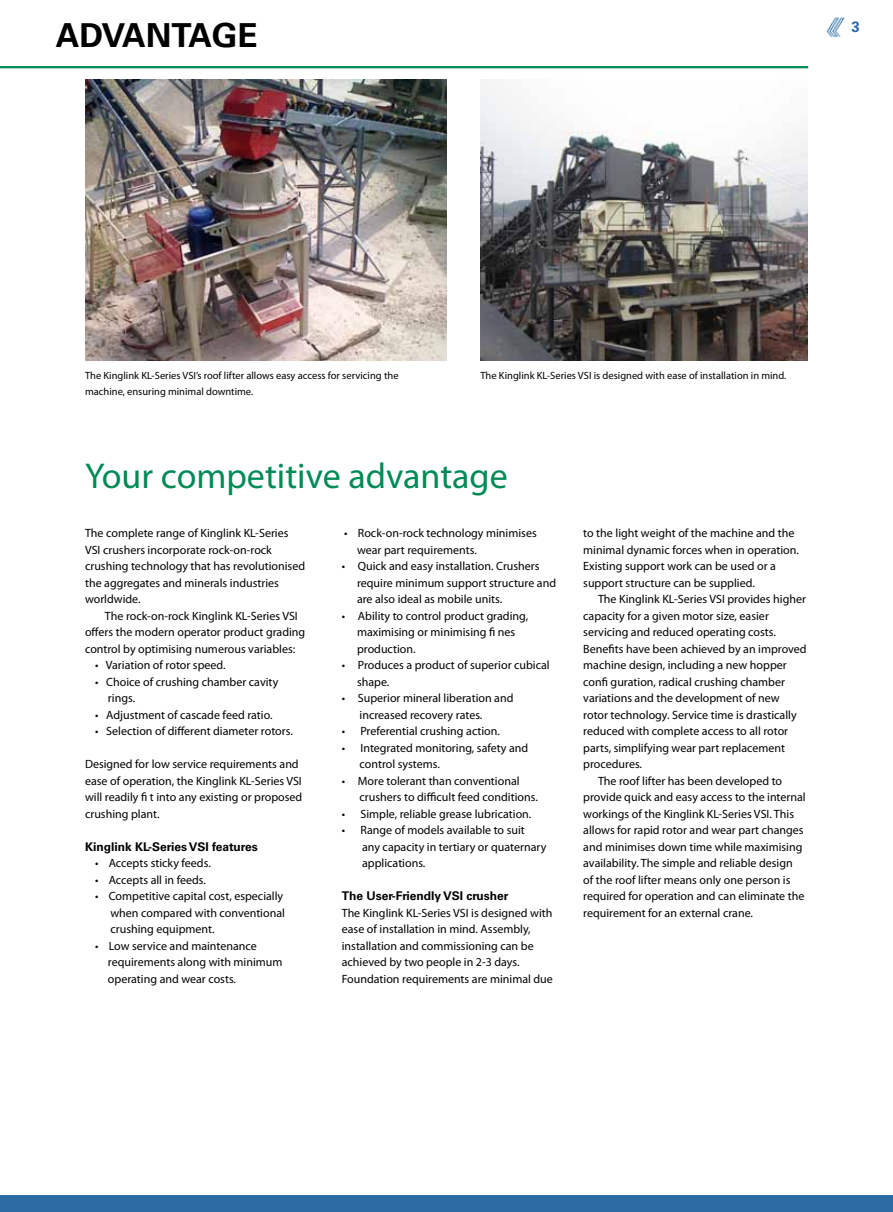
<style>
.page{position:relative;width:893px;height:1212px;background:#fff}
.page>*{position:absolute;margin:0;border:0;box-sizing:border-box;transform-origin:0 0}
.t1{font:36px "Myriad Pro";color:#008a56}
.t2{font:700 33px "Univers LT Std";color:#000}
.t3{font:700 15px "Univers LT Std";color:#2c6ba3}
.t4{font:12px/16.5px "Myriad Pro";color:#000}
.t5{font:700 12px "Univers LT Std";color:#000}
.t6{font:10.5px/16.5px "Myriad Pro";color:#000}
</style>
<div class="page">
<img style="left:826px;top:17px;width:19px;height:21px">
<div style="left:0;top:1196px;width:893px;height:16px;background:#2c6ba3"></div>
<hr style="left:0;top:66px;width:808px;height:2px;background:#008a56">
<img style="left:85px;top:79px;width:361px;height:282px">
<img style="left:480px;top:79px;width:328px;height:282px">
<h2 class="t2" style="left:56px;top:16px;width:203px">advantage</h2>
<p class="t3" style="left:851px;top:18px;width:10px">3</p>
<p class="t6" style="left:85px;top:367px;width:315px">The Kinglink KL-Series VSI’s roof lifter allows easy access for servicing the machine, ensuring minimal downtime.</p>
<p class="t6" style="left:480px;top:367px;width:307px">The Kinglink KL-Series VSI is designed with ease of installation in mind.</p>
<h1 class="t1" style="left:85px;top:453px;width:424px">Your competitive advantage</h1>
<p class="t4" style="left:85px;top:525px;width:222px">The complete range of Kinglink KL-Series VSI crushers incorporate rock-on-rock crushing technology that has revolutionised the aggregates and minerals industries worldwide.</p>
<p class="t4" style="left:85px;top:607px;width:222px;text-indent:20px">The rock-on-rock Kinglink KL-Series VSI offers the modern operator product grading control by optimising numerous variables:</p>
<p class="t4" style="left:95px;top:657px;width:132px">• Variation of rotor speed.</p>
<p class="t4" style="left:108px;top:673px;width:172px;text-indent:-13px">• Choice of crushing chamber cavity rings.</p>
<p class="t4" style="left:95px;top:706px;width:179px">• Adjustment of cascade feed ratio.</p>
<p class="t4" style="left:95px;top:723px;width:199px">• Selection of different diameter rotors.</p>
<p class="t4" style="left:85px;top:756px;width:219px">Designed for low service requirements and ease of operation, the Kinglink KL-Series VSI will readily fi t into any existing or proposed crushing plant.</p>
<p class="t5" style="left:85px;top:839px;width:174px">Kinglink KL-Series VSI features</p>
<p class="t4" style="left:95px;top:855px;width:117px">• Accepts sticky feeds.</p>
<p class="t4" style="left:95px;top:871px;width:112px">• Accepts all in feeds.</p>
<p class="t4" style="left:110px;top:888px;width:176px;text-indent:-15px">• Competitive capital cost, especially when compared with conventional crushing equipment.</p>
<p class="t4" style="left:108px;top:937px;width:176px;text-indent:-13px">• Low service and maintenance requirements along with minimum operating and wear costs.</p>
<p class="t4" style="left:357px;top:525px;width:181px;text-indent:-13px">• Rock-on-rock technology minimises wear part requirements.</p>
<p class="t4" style="left:357px;top:558px;width:201px;text-indent:-15px">• Quick and easy installation. Crushers require minimum support structure and are also ideal as mobile units.</p>
<p class="t4" style="left:357px;top:607px;width:173px;text-indent:-15px">• Ability to control product grading, maximising or minimising fi nes production.</p>
<p class="t4" style="left:357px;top:657px;width:194px;text-indent:-15px">• Produces a product of superior cubical shape.</p>
<p class="t4" style="left:360px;top:690px;width:155px;text-indent:-18px">• Superior mineral liberation and increased recovery rates.</p>
<p class="t4" style="left:342px;top:723px;width:160px">• Preferential crushing action.</p>
<p class="t4" style="left:360px;top:739px;width:170px;text-indent:-18px">• Integrated monitoring, safety and control systems.</p>
<p class="t4" style="left:360px;top:772px;width:180px;text-indent:-18px">• More tolerant than conventional crushers to difficult feed conditions.</p>
<p class="t4" style="left:342px;top:805px;width:191px">• Simple, reliable grease lubrication.</p>
<p class="t4" style="left:362px;top:822px;width:186px;text-indent:-20px">• Range of models available to suit<br>any capacity in tertiary or quaternary applications.</p>
<p class="t5" style="left:342px;top:889px;width:168px">The User-Friendly VSI crusher</p>
<p class="t4" style="left:342px;top:904px;width:213px">The Kinglink KL-Series VSI is designed with ease of installation in mind. Assembly, installation and commissioning can be achieved by two people in 2-3 days.<br>Foundation requirements are minimal due</p>
<p class="t4" style="left:583px;top:525px;width:217px">to the light weight of the machine and the minimal dynamic forces when in operation.<br>Existing support work can be used or a support structure can be supplied.</p>
<p class="t4" style="left:598px;top:591px;width:209px">The Kinglink KL-Series VSI provides higher</p>
<p class="t4" style="left:583px;top:607px;width:187px">capacity for a given motor size, easier</p>
<p class="t4" style="left:583px;top:624px;width:194px">servicing and reduced operating costs.</p>
<p class="t4" style="left:583px;top:640px;width:225px">Benefits have been achieved by an improved</p>
<p class="t4" style="left:583px;top:657px;width:205px">machine design, including a new hopper</p>
<p class="t4" style="left:583px;top:673px;width:203px">confi guration, radical crushing chamber</p>
<p class="t4" style="left:583px;top:690px;width:198px">variations and the development of new</p>
<p class="t4" style="left:583px;top:706px;width:215px">rotor technology. Service time is drastically</p>
<p class="t4" style="left:583px;top:723px;width:206px">reduced with complete access to all rotor</p>
<p class="t4" style="left:583px;top:739px;width:203px">parts, simplifying wear part replacement</p>
<p class="t4" style="left:583px;top:756px;width:60px">procedures.</p>
<p class="t4" style="left:598px;top:772px;width:186px">The roof lifter has been developed to</p>
<p class="t4" style="left:583px;top:789px;width:224px">provide quick and easy access to the internal</p>
<p class="t4" style="left:583px;top:805px;width:212px">workings of the Kinglink KL-Series VSI. This</p>
<p class="t4" style="left:583px;top:822px;width:222px">allows for rapid rotor and wear part changes</p>
<p class="t4" style="left:583px;top:838px;width:221px">and minimises down time while maximising</p>
<p class="t4" style="left:583px;top:855px;width:211px">availability. The simple and reliable design</p>
<p class="t4" style="left:583px;top:871px;width:209px">of the roof lifter means only one person is</p>
<p class="t4" style="left:583px;top:888px;width:223px">required for operation and can eliminate the</p>
<p class="t4" style="left:583px;top:904px;width:171px">requirement for an external crane.</p>
</div>
